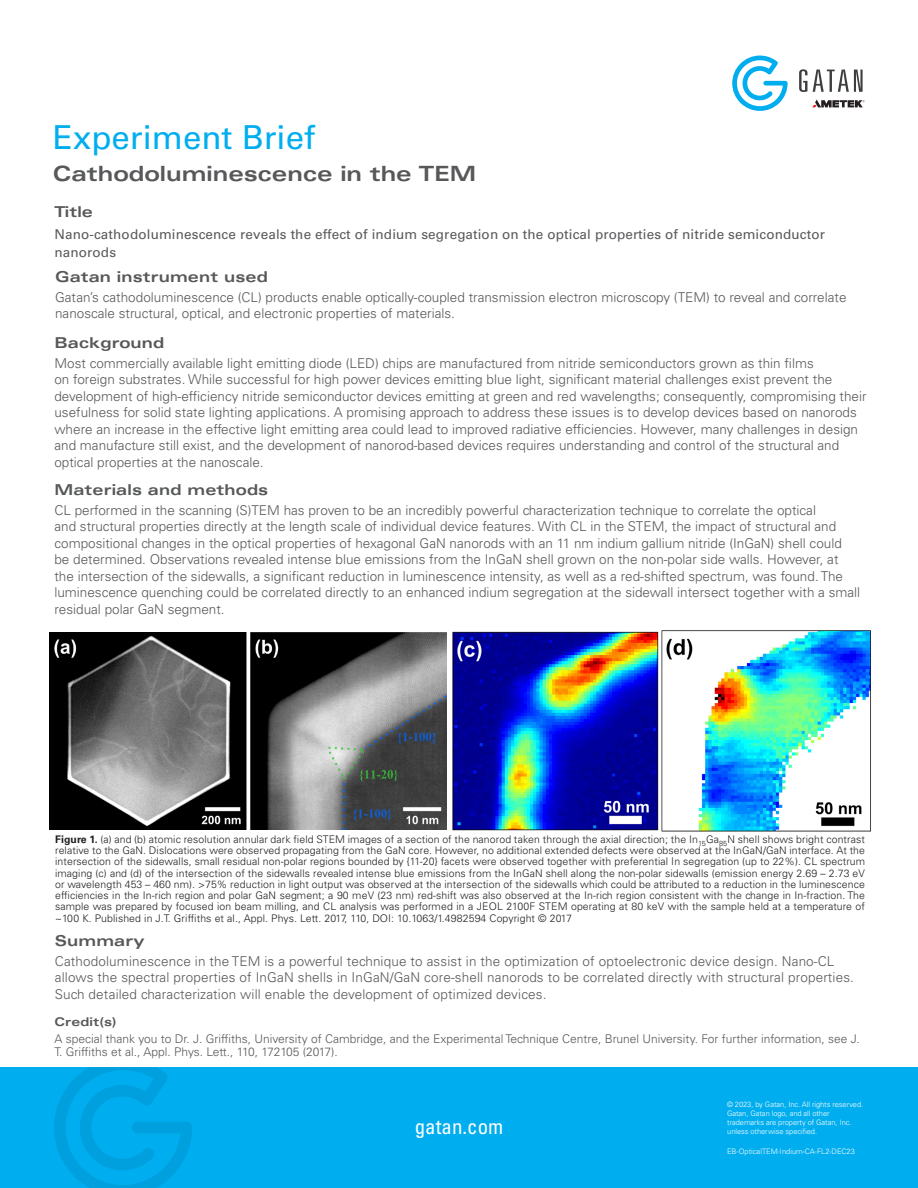
<style>
.page{position:relative;width:918px;height:1188px;background:#fff}
.page>*{position:absolute;margin:0;border:0;box-sizing:border-box;transform-origin:0 0}
.t1{font:33px "Univers LT Std";color:#00aeef}
.t2{font:700 expanded 21px "Univers LT Std";color:#57585a}
.t3{font:condensed 21px "Univers LT Std";color:#fff}
.header2{font:700 expanded 15px "Univers LT Std";letter-spacing:.01em;color:#57585a}
.body_bullet{font:700 expanded 15px "Univers LT Std";letter-spacing:.01em;color:#57585a}
.body_bullet-2{font:300 13.5px/16.5px "Univers LT Std";color:#57585a}
.body_bullet-3{font:13.5px/18.1px "Univers LT Std";letter-spacing:.01em;color:#57585a}
.body_bullet-4{font:300 12px/13.5px "Univers LT Std";color:#57585a}
.header2-2{font:700 expanded 12px "Univers LT Std";letter-spacing:.01em;color:#57585a}
.t4{font:300 10.5px/11.2px "Univers LT Std";letter-spacing:.01em;color:#231f20;text-align:justify}
.t5{font:300 7.5px/9px "Univers LT Std";letter-spacing:-.01em;color:#fff}
.s1{font-weight:700}
</style>
<div class="page">
<svg style="left:799px;top:69px;width:8px;height:23px"></svg>
<svg style="left:813px;top:70px;width:50px;height:22px"></svg>
<svg style="left:732px;top:56px;width:56px;height:55px"></svg>
<svg style="left:812px;top:100px;width:53px;height:7px"></svg>
<div style="left:0;top:1067px;width:918px;height:121px;background:#00aeef"></div>
<svg style="left:54px;top:1067px;width:138px;height:121px"></svg>
<img style="left:49px;top:632px;width:398px;height:197px">
<img style="left:452px;top:631px;width:206px;height:199px">
<img style="left:658px;top:630px;width:213px;height:202px">
<p class="t1" style="left:53px;top:118px;width:264px">Experiment Brief</p>
<p class="t2" style="left:53px;top:162px;width:425px">Cathodoluminescence in the TEM</p>
<p class="header2" style="left:54px;top:203px;width:40px">Title</p>
<p class="body_bullet-3" style="left:54px;top:225px;width:772px">Nano-cathodoluminescence reveals the effect of indium segregation on the optical properties of nitride semiconductor nanorods</p>
<p class="header2" style="left:55px;top:268px;width:214px">Gatan instrument used</p>
<p class="body_bullet-2" style="left:55px;top:289px;width:793px">Gatan’s cathodoluminescence (CL) products enable optically-coupled transmission electron microscopy (TEM) to reveal and correlate nanoscale structural, optical, and electronic properties of materials.</p>
<p class="body_bullet" style="left:54px;top:334px;width:111px">Background</p>
<p class="body_bullet-2" style="left:54px;top:355px;width:814px">Most commercially available light emitting diode (LED) chips are manufactured from nitride semiconductors grown as thin films<br>on foreign substrates. While successful for high power devices emitting blue light, significant material challenges exist prevent the development of high-efficiency nitride semiconductor devices emitting at green and red wavelengths; consequently, compromising their usefulness for solid state lighting applications. A promising approach to address these issues is to develop devices based on nanorods where an increase in the effective light emitting area could lead to improved radiative efficiencies. However, many challenges in design and manufacture still exist, and the development of nanorod-based devices requires understanding and control of the structural and optical properties at the nanoscale.</p>
<p class="body_bullet" style="left:54px;top:481px;width:215px">Materials and methods</p>
<p class="body_bullet-2" style="left:54px;top:502px;width:807px">CL performed in the scanning (S)TEM has proven to be an incredibly powerful characterization technique to correlate the optical<br>and structural properties directly at the length scale of individual device features. With CL in the STEM, the impact of structural and compositional changes in the optical properties of hexagonal GaN nanorods with an 11 nm indium gallium nitride (InGaN) shell could<br>be determined. Observations revealed intense blue emissions from the InGaN shell grown on the non-polar side walls. However, at the intersection of the sidewalls, a significant reduction in luminescence intensity, as well as a red-shifted spectrum, was found. The luminescence quenching could be correlated directly to an enhanced indium segregation at the sidewall intersect together with a small residual polar GaN segment.</p>
<p class="t4" style="left:55px;top:834px;width:812px"><span class="s1">Figure 1.</span> (a) and (b) atomic resolution annular dark field STEM images of a section of the nanorod taken through the axial direction; the In<sub>15</sub>Ga<sub>85</sub>N shell shows bright contrast relative to the GaN. Dislocations were observed propagating from the GaN core. However, no additional extended defects were observed at the InGaN/GaN interface. At the intersection of the sidewalls, small residual non-polar regions bounded by {11-20} facets were observed together with preferential In segregation (up to 22%). CL spectrum imaging (c) and (d) of the intersection of the sidewalls revealed intense blue emissions from the InGaN shell along the non-polar sidewalls (emission energy 2.69 – 2.73 eV or wavelength 453 – 460 nm). &gt;75% reduction in light output was observed at the intersection of the sidewalls which could be attributed to a reduction in the luminescence efficiencies in the In-rich region and polar GaN segment; a 90 meV (23 nm) red-shift was also observed at the In-rich region consistent with the change in In-fraction. The sample was prepared by focused ion beam milling, and CL analysis was performed in a JEOL 2100F STEM operating at 80 keV with the sample held at a temperature of ~100 K. Published in J.T. Griffiths et al., Appl. Phys. Lett. 2017, 110, DOI: 10.1063/1.4982594 Copyright © 2017</p>
<p class="header2" style="left:55px;top:932px;width:91px">Summary</p>
<p class="body_bullet-2" style="left:55px;top:953px;width:801px">Cathodoluminescence in the TEM is a powerful technique to assist in the optimization of optoelectronic device design. Nano-CL allows the spectral properties of InGaN shells in InGaN/GaN core-shell nanorods to be correlated directly with structural properties.<br>Such detailed characterization will enable the development of optimized devices.</p>
<p class="header2-2" style="left:54px;top:1015px;width:64px">Credit(s)</p>
<p class="body_bullet-4" style="left:54px;top:1032px;width:807px">A special thank you to Dr. J. Griffiths, University of Cambridge, and the Experimental Technique Centre, Brunel University. For further information, see J.<br>T. Griffiths et al., Appl. Phys. Lett., 110, 172105 (2017).</p>
<h2 class="t3" style="left:415px;top:1113px;width:90px">gatan.com</h2>
<p class="t5" style="left:727px;top:1100px;width:138px">© 2023, by Gatan, Inc. All rights reserved.<br>Gatan, Gatan logo, and all other trademarks are property of Gatan, Inc. unless otherwise specified.</p>
<p class="t5" style="left:727px;top:1147px;width:129px">EB-OpticalTEM-Indium-CA-FL2-DEC23</p>
</div>
